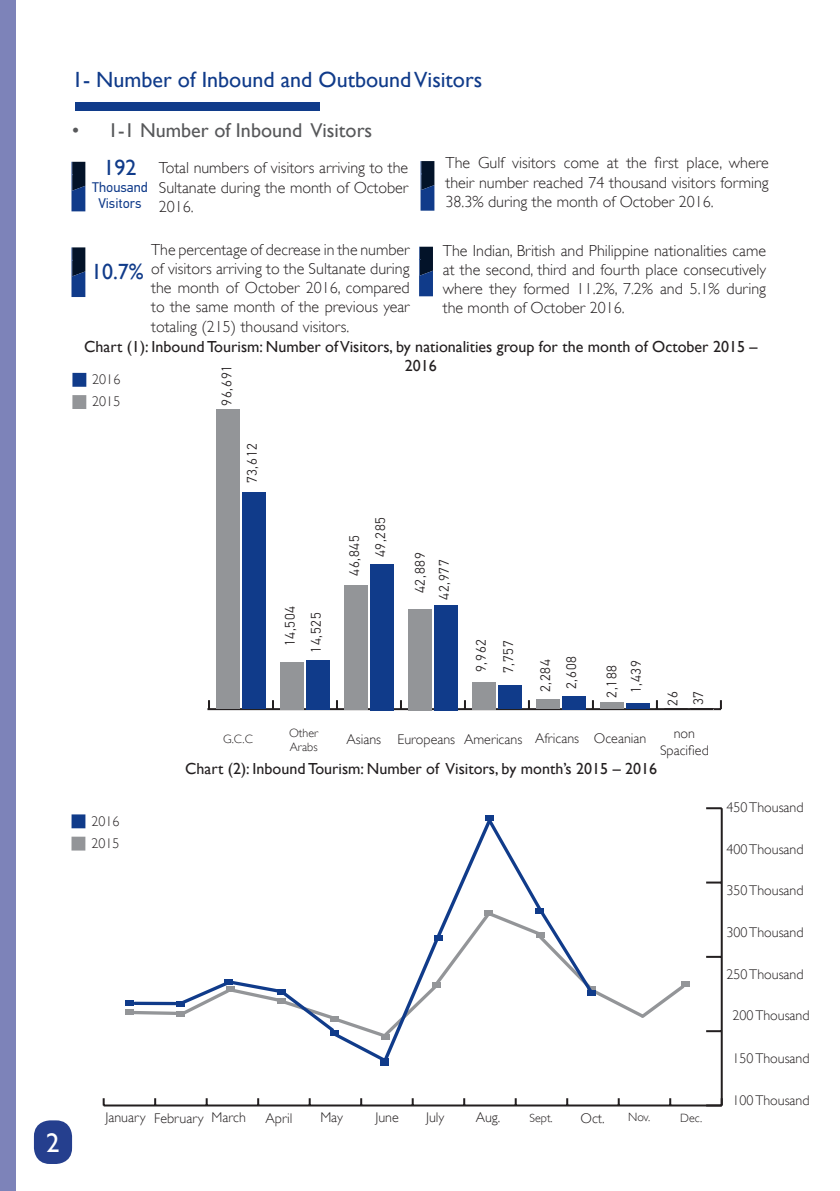
<style>
.page{position:relative;width:840px;height:1191px;background:#fff}
.page>*{position:absolute;margin:0;border:0;box-sizing:border-box;transform-origin:0 0}
.t1{font:26.8px "Gill Sans";color:#fff}
.t2{font:22px "Gill Sans";color:#103b8a}
.t3{font:20px "Gill Sans";color:#57585a}
.t4{font:300 16px/19.2px "Gill Sans";color:#231f20;text-align:justify}
.t5{font:16px/19.2px "Gill Sans";color:#231f20;text-align:center}
.t6{font:300 14px/16.8px "Gill Sans";color:#231f20;text-align:center}
.t7{font:300 14px "PF Din Text Arabic";letter-spacing:.05em;color:#231f20}
.t8{font:14px/16.8px "PF Din Text Arabic";color:#103b8a;text-align:center}
.t9{font:300 12px/14.4px "Gill Sans";color:#231f20}
</style>
<div class="page">
<div style="left:0;top:0;width:15px;height:1191px;background:#7d83b9"></div>
<div style="left:34px;top:1120px;width:38px;height:44px;background:#253f8e;border-radius:16px"></div>
<svg style="left:420px;top:161px;width:14px;height:50px"></svg>
<svg style="left:419px;top:247px;width:13px;height:49px"></svg>
<div style="left:75px;top:103px;width:244px;height:8px;background:#103b8a"></div>
<svg style="left:71px;top:162px;width:14px;height:49px"></svg>
<svg style="left:71px;top:247px;width:14px;height:50px"></svg>
<div style="left:72px;top:395px;width:14px;height:14px;background:#939598"></div>
<div style="left:71px;top:836px;width:14px;height:14px;background:#939598"></div>
<div style="left:72px;top:373px;width:14px;height:14px;background:#103b8a"></div>
<div style="left:71px;top:814px;width:14px;height:14px;background:#103b8a"></div>
<hr style="left:104px;top:1104px;width:617px;height:2px;background:#231f20">
<svg style="left:617px;top:1098px;width:2px;height:7px"></svg>
<svg style="left:566px;top:1098px;width:2px;height:6px"></svg>
<svg style="left:514px;top:1098px;width:2px;height:7px"></svg>
<svg style="left:463px;top:1098px;width:2px;height:6px"></svg>
<svg style="left:411px;top:1098px;width:2px;height:7px"></svg>
<svg style="left:360px;top:1098px;width:2px;height:6px"></svg>
<svg style="left:308px;top:1098px;width:2px;height:7px"></svg>
<svg style="left:257px;top:1098px;width:2px;height:6px"></svg>
<svg style="left:205px;top:1098px;width:2px;height:7px"></svg>
<svg style="left:154px;top:1098px;width:2px;height:6px"></svg>
<svg style="left:103px;top:1098px;width:2px;height:7px"></svg>
<hr style="left:720px;top:808px;width:2px;height:297px;background:#231f20">
<svg style="left:705px;top:1098px;width:17px;height:8px"></svg>
<svg style="left:706px;top:1030px;width:14px;height:2px"></svg>
<svg style="left:706px;top:956px;width:14px;height:2px"></svg>
<svg style="left:706px;top:881px;width:15px;height:2px"></svg>
<svg style="left:706px;top:807px;width:15px;height:2px"></svg>
<div style="left:125px;top:1009px;width:9px;height:5px;background:#939598"></div>
<div style="left:125px;top:1001px;width:9px;height:5px;background:#103b8a"></div>
<svg style="left:131px;top:815px;width:559px;height:251px"></svg>
<div style="left:535px;top:909px;width:8px;height:5px;background:#103b8a"></div>
<div style="left:587px;top:990px;width:8px;height:5px;background:#103b8a"></div>
<hr style="left:207px;top:708px;width:513px;height:2px;background:#231f20">
<svg style="left:208px;top:700px;width:2px;height:8px"></svg>
<svg style="left:272px;top:700px;width:2px;height:8px"></svg>
<svg style="left:336px;top:700px;width:2px;height:8px"></svg>
<svg style="left:400px;top:700px;width:2px;height:8px"></svg>
<svg style="left:655px;top:700px;width:2px;height:9px"></svg>
<svg style="left:719px;top:700px;width:2px;height:9px"></svg>
<div style="left:306px;top:660px;width:23px;height:49px;background:#103b8a"></div>
<div style="left:370px;top:564px;width:23px;height:146px;background:#103b8a"></div>
<div style="left:434px;top:605px;width:23px;height:106px;background:#103b8a"></div>
<div style="left:498px;top:685px;width:23px;height:24px;background:#103b8a"></div>
<div style="left:562px;top:696px;width:23px;height:13px;background:#103b8a"></div>
<div style="left:625px;top:703px;width:23px;height:6px;background:#103b8a"></div>
<div style="left:216px;top:409px;width:24px;height:300px;background:#939598"></div>
<div style="left:280px;top:662px;width:23px;height:47px;background:#939598"></div>
<div style="left:344px;top:585px;width:23px;height:124px;background:#939598"></div>
<div style="left:408px;top:609px;width:23px;height:101px;background:#939598"></div>
<div style="left:472px;top:682px;width:23px;height:27px;background:#939598"></div>
<div style="left:536px;top:699px;width:23px;height:10px;background:#939598"></div>
<div style="left:600px;top:702px;width:23px;height:7px;background:#939598"></div>
<div style="left:242px;top:492px;width:23px;height:217px;background:#103b8a"></div>
<h2 class="t2" style="left:72px;top:67px;width:411px">1- Number of Inbound and Outbound Visitors</h2>
<p class="t3" style="left:72px;top:118px;width:301px">• 1-1 Number of Inbound Visitors</p>
<h2 class="t2" style="left:103px;top:154px;width:34px">192</h2>
<p class="t8" style="left:92px;top:179px;width:57px">Thousand<br>Visitors</p>
<p class="t4" style="left:159px;top:158px;width:251px">Total numbers of visitors arriving to the Sultanate during the month of October 2016.</p>
<p class="t4" style="left:151px;top:239px;width:260px">The percentage of decrease in the number of visitors arriving to the Sultanate during the month of October 2016, compared to the same month of the previous year totaling (215) thousand visitors.</p>
<h2 class="t2" style="left:91px;top:259px;width:54px">10.7%</h2>
<p class="t4" style="left:445px;top:153px;width:324px">The Gulf visitors come at the first place, where their number reached 74 thousand visitors forming 38.3% during the month of October 2016.</p>
<p class="t4" style="left:442px;top:240px;width:324px">The Indian, British and Philippine nationalities came at the second, third and fourth place consecutively where they formed 11.2%, 7.2% and 5.1% during the month of October 2016.</p>
<p class="t5" style="left:84px;top:336px;width:674px">Chart (1): Inbound Tourism: Number of Visitors, by nationalities group for the month of October 2015 –<br>2016</p>
<p class="t7" style="left:218px;top:405px;width:42px;rotate:-90deg">96,691</p>
<p class="t6" style="left:92px;top:370px;width:29px">2016</p>
<p class="t6" style="left:92px;top:393px;width:29px">2015</p>
<h1 class="t1" style="left:46px;top:1126px;width:15px">2</h1>
<p class="t7" style="left:243px;top:483px;width:42px;rotate:-90deg">73,612</p>
<p class="t7" style="left:281px;top:646px;width:42px;rotate:-90deg">14,504</p>
<p class="t7" style="left:307px;top:653px;width:42px;rotate:-90deg">14,525</p>
<p class="t7" style="left:346px;top:575px;width:42px;rotate:-90deg">46,845</p>
<p class="t7" style="left:372px;top:557px;width:42px;rotate:-90deg">49,285</p>
<p class="t7" style="left:411px;top:593px;width:42px;rotate:-90deg">42,889</p>
<p class="t7" style="left:435px;top:599px;width:42px;rotate:-90deg">42,977</p>
<p class="t7" style="left:472px;top:672px;width:34px;rotate:-90deg">9,962</p>
<p class="t7" style="left:499px;top:673px;width:34px;rotate:-90deg">7,757</p>
<p class="t7" style="left:562px;top:689px;width:34px;rotate:-90deg">2,608</p>
<p class="t7" style="left:627px;top:693px;width:34px;rotate:-90deg">1,439</p>
<p class="t7" style="left:537px;top:692px;width:34px;rotate:-90deg">2,284</p>
<p class="t7" style="left:602px;top:698px;width:34px;rotate:-90deg">2,188</p>
<p class="t7" style="left:664px;top:705px;width:16px;rotate:-90deg">26</p>
<p class="t7" style="left:689px;top:705px;width:16px;rotate:-90deg">37</p>
<p class="t9" style="left:289px;top:725px;width:31px">Other<br>Arabs</p>
<p class="t9" style="left:223px;top:731px;width:31px">G.C.C</p>
<p class="t6" style="left:593px;top:729px;width:54px">Oceanian</p>
<p class="t6" style="left:659px;top:725px;width:50px">non<br>Spacified</p>
<p class="t6" style="left:535px;top:729px;width:45px">Africans</p>
<p class="t6" style="left:346px;top:730px;width:177px">Asians Europeans Americans</p>
<p class="t6" style="left:91px;top:812px;width:29px">2016</p>
<p class="t6" style="left:91px;top:834px;width:29px">2015</p>
<p class="t5" style="left:185px;top:758px;width:473px">Chart (2): Inbound Tourism: Number of Visitors, by month’s 2015 – 2016</p>
<p class="t6" style="left:106px;top:1108px;width:142px">January February March</p>
<p class="t6" style="left:265px;top:1109px;width:28px">April</p>
<p class="t6" style="left:320px;top:1108px;width:24px">May</p>
<p class="t6" style="left:375px;top:1108px;width:25px">June</p>
<p class="t6" style="left:426px;top:1108px;width:20px">July</p>
<p class="t6" style="left:475px;top:1108px;width:26px">Aug.</p>
<p class="t9" style="left:529px;top:1110px;width:25px">Sept.</p>
<p class="t6" style="left:580px;top:1109px;width:26px">Oct.</p>
<p class="t9" style="left:627px;top:1109px;width:24px">Nov.</p>
<p class="t9" style="left:679px;top:1109px;width:24px">Dec.</p>
<p class="t6" style="left:726px;top:798px;width:79px">450 Thousand</p>
<p class="t6" style="left:726px;top:840px;width:79px">400 Thousand</p>
<p class="t6" style="left:726px;top:881px;width:79px">350 Thousand</p>
<p class="t6" style="left:726px;top:923px;width:79px">300 Thousand</p>
<p class="t6" style="left:726px;top:965px;width:79px">250 Thousand</p>
<p class="t6" style="left:732px;top:1006px;width:79px">200 Thousand</p>
<p class="t6" style="left:732px;top:1049px;width:79px">150 Thousand</p>
<p class="t6" style="left:732px;top:1091px;width:79px">100 Thousand</p>
</div>
